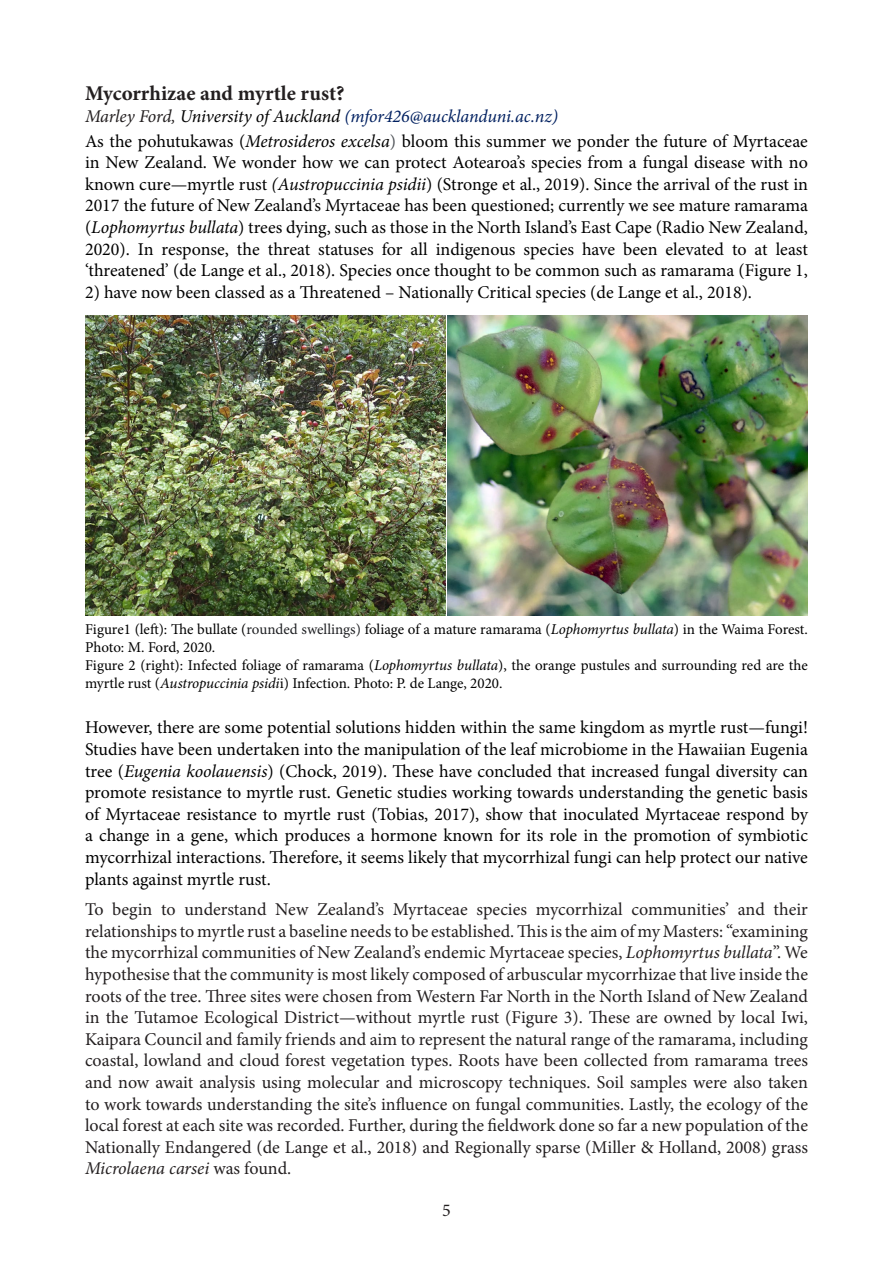
<style>
.page{position:relative;width:893px;height:1263px;background:#fff}
.page>*{position:absolute;margin:0;border:0;box-sizing:border-box;transform-origin:0 0}
.Heading_1_Newsletter{font:700 21px "Minion Pro";color:#231f20}
.Normal_Newsletter_bo{font:18px/21.6px "Minion Pro";color:#000;text-align:justify}
.Normal_Newsletter_bo-2{font:18px/21.6px "Minion Pro";color:#231f20;text-align:justify}
.Author_source{font:italic 18px "Minion Pro";letter-spacing:-.01em;color:#002060}
.t1{font:15px/18px "Minion Pro";letter-spacing:-.005em;color:#000}
.s1{color:#231f20}
.s2{color:#000}
.s3{font-style:italic}
.s4{color:#4d5156}
.s5{color:#202124}
</style>
<div class="page">
<img style="left:85px;top:315px;width:360px;height:300px">
<img style="left:448px;top:315px;width:360px;height:300px">
<p class="Heading_1_Newsletter" style="left:85px;top:79px;width:261px">Mycorrhizae and myrtle rust?</p>
<p class="Author_source" style="left:85px;top:104px;width:474px"><span class="s1">Marley Ford,</span> <span class="s2">University of Auckland</span> (mfor426@aucklanduni.ac.nz)</p>
<p class="Normal_Newsletter_bo" style="left:85px;top:130px;width:724px">As the pohutukawas (<span class="s3">Metrosideros excelsa</span><span class="s4">)</span> bloom this summer we ponder the future of Myrtaceae in New Zealand. We wonder how we can protect Aotearoa’s species from a fungal disease with no known cure—myrtle rust <span class="s3">(Austropuccinia psidii</span>) (Stronge et al., 2019). Since the arrival of the rust in 2017 the future of New Zealand’s Myrtaceae has been questioned; currently we see mature ramarama (<span class="s3">Lophomyrtus bullata</span>) trees dying, such as those in the North Island’s East Cape (Radio New Zealand, 2020). In response, the threat statuses for all indigenous species have been elevated to at least ‘threatened’ (de Lange et al., 2018). Species once thought to be common such as ramarama (Figure 1,</p>
<p class="Normal_Newsletter_bo" style="left:85px;top:281px;width:668px">2) have now been classed as a Threatened – Nationally Critical species (de Lange et al., 2018).</p>
<p class="t1" style="left:85px;top:620px;width:724px">Figure1 (left): The bullate (<span class="s5">rounded swellings)</span> foliage of a mature ramarama (<span class="s3">Lophomyrtus bullata</span>) in the Waima Forest.<br>Photo: M. Ford, 2020.</p>
<p class="t1" style="left:85px;top:656px;width:724px">Figure 2 (right): Infected foliage of ramarama (<span class="s3">Lophomyrtus bullata</span>), the orange pustules and surrounding red are the myrtle rust (<span class="s3">Austropuccinia psidi</span>i) Infection. Photo: P. de Lange, 2020.</p>
<p class="Normal_Newsletter_bo" style="left:85px;top:717px;width:724px">However, there are some potential solutions hidden within the same kingdom as myrtle rust—fungi!<br>Studies have been undertaken into the manipulation of the leaf microbiome in the Hawaiian Eugenia tree (<span class="s3">Eugenia koolauensis</span>) (Chock, 2019). These have concluded that increased fungal diversity can promote resistance to myrtle rust. Genetic studies working towards understanding the genetic basis of Myrtaceae resistance to myrtle rust (Tobias, 2017), show that inoculated Myrtaceae respond by a change in a gene, which produces a hormone known for its role in the promotion of symbiotic mycorrhizal interactions. Therefore, it seems likely that mycorrhizal fungi can help protect our native plants against myrtle rust.</p>
<p class="Normal_Newsletter_bo-2" style="left:85px;top:899px;width:724px">To begin to understand New Zealand’s Myrtaceae species mycorrhizal communities’ and their relationships to myrtle rust a baseline needs to be established. This is the aim of my Masters: “examining the mycorrhizal communities of New Zealand’s endemic Myrtaceae species, <span class="s3">Lophomyrtus bullata</span>”. We hypothesise that the community is most likely composed of arbuscular mycorrhizae that live inside the roots of the tree. Three sites were chosen from Western Far North in the North Island of New Zealand in the Tutamoe Ecological District—without myrtle rust (Figure 3). These are owned by local Iwi, Kaipara Council and family friends and aim to represent the natural range of the ramarama, including coastal, lowland and cloud forest vegetation types. Roots have been collected from ramarama trees and now await analysis using molecular and microscopy techniques. Soil samples were also taken to work towards understanding the site’s influence on fungal communities. Lastly, the ecology of the local forest at each site was recorded. Further, during the fieldwork done so far a new population of the Nationally Endangered (de Lange et al., 2018) and Regionally sparse (Miller &amp; Holland, 2008) grass <span class="s3">Microlaena carsei</span> was found.</p>
<p class="Normal_Newsletter_bo-2" style="left:442px;top:1199px;width:10px">5</p>
</div>
